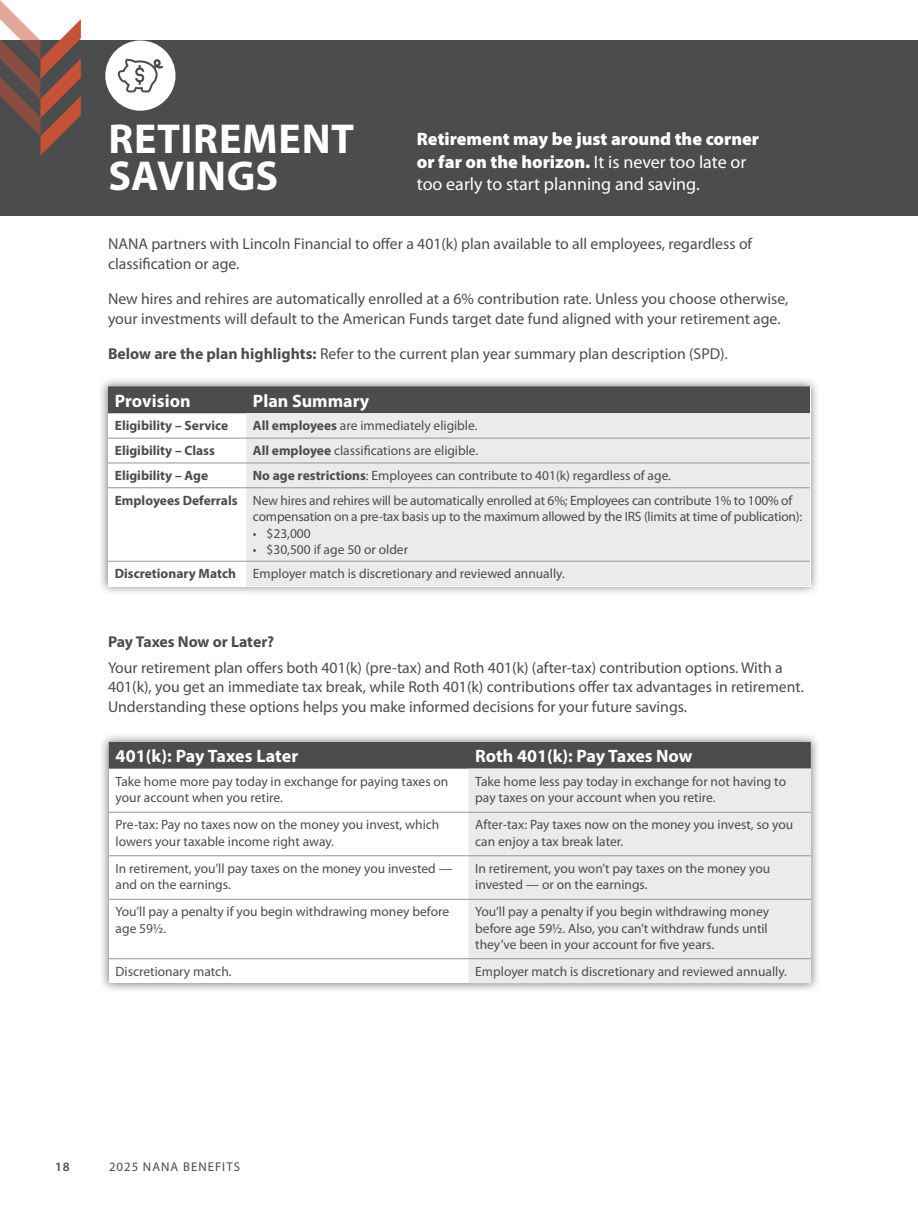
<style>
.page{position:relative;width:918px;height:1215px;background:#fff}
.page>*{position:absolute;margin:0;border:0;box-sizing:border-box;transform-origin:0 0}
.t1{font:700 42px "Myriad Pro";letter-spacing:.015em;color:#fff}
._2024_Top_paragraph_balck{font:900 18px/22.5px "Myriad Pro";color:#fff}
.t2{font:700 18px "Myriad Pro";color:#fff}
._2024_Basic_paragraph{font:15.75px/19.5px "Myriad Pro";color:#4b4c4d}
._2024_Basic_paragraph-2{font:13.5px/16.5px "Myriad Pro";color:#4b4c4d}
._2024_Basic_paragraph-3{font:700 13.5px "Myriad Pro";color:#4b4c4d}
.t3{font:12.75px "Myriad Pro";letter-spacing:.08em;color:#4b4c4d}
.t4{font:600 12.75px "Myriad Pro";color:#4b4c4d}
.s1{font-weight:400}
.s2{font-weight:700}
</style>
<div class="page">
<div style="left:0;top:40px;width:918px;height:176px;background:#4b4c4d"></div>
<div style="left:105px;top:40px;width:70px;height:71px;background:#fff;border-radius:50%"></div>
<div style="left:98px;top:376px;width:722px;height:220px;background:#4b4c4d;opacity:.75"></div>
<div style="left:108px;top:386px;width:702px;height:200px;background:#fff"></div>
<div style="left:108px;top:386px;width:702px;height:27px;background:#4b4c4d"></div>
<div style="left:246px;top:413px;width:564px;height:173px;background:#eaebec"></div>
<hr style="left:108px;top:438px;width:138px;height:1px;background:#939598">
<hr style="left:108px;top:463px;width:138px;height:1px;background:#939598">
<hr style="left:108px;top:487px;width:138px;height:1px;background:#939598">
<hr style="left:108px;top:561px;width:138px;height:1px;background:#939598">
<hr style="left:246px;top:438px;width:564px;height:1px;background:#939598">
<hr style="left:246px;top:463px;width:564px;height:1px;background:#939598">
<hr style="left:246px;top:487px;width:564px;height:1px;background:#939598">
<hr style="left:246px;top:561px;width:564px;height:1px;background:#939598">
<div style="left:99px;top:732px;width:722px;height:261px;background:#4b4c4d;opacity:.75"></div>
<div style="left:109px;top:742px;width:701px;height:241px;background:#fff"></div>
<div style="left:109px;top:742px;width:702px;height:27px;background:#4b4c4d"></div>
<div style="left:469px;top:769px;width:342px;height:214px;background:#eaebec"></div>
<hr style="left:109px;top:812px;width:360px;height:1px;background:#939598">
<hr style="left:109px;top:855px;width:360px;height:1px;background:#939598">
<hr style="left:109px;top:899px;width:360px;height:1px;background:#939598">
<hr style="left:109px;top:958px;width:360px;height:1px;background:#939598">
<hr style="left:469px;top:812px;width:342px;height:1px;background:#939598">
<hr style="left:469px;top:855px;width:342px;height:1px;background:#939598">
<hr style="left:469px;top:899px;width:342px;height:1px;background:#939598">
<hr style="left:469px;top:958px;width:342px;height:1px;background:#939598">
<svg style="left:118px;top:59px;width:45px;height:33px"></svg>
<svg style="left:0;top:0;width:81px;height:156px"></svg>
<p class="t1" style="left:108px;top:111px;width:247px">RETIREMENT</p>
<p class="t1" style="left:108px;top:148px;width:171px">SAVINGS</p>
<p class="_2024_Top_paragraph_balck" style="left:417px;top:127px;width:344px">Retirement may be just around the corner or far on the horizon. <span class="s1">It is never too late or too early to start planning and saving.</span></p>
<p class="_2024_Basic_paragraph" style="left:108px;top:234px;width:646px">NANA partners with Lincoln Financial to offer a 401(k) plan available to all employees, regardless of classification or age.</p>
<p class="_2024_Basic_paragraph" style="left:108px;top:289px;width:682px">New hires and rehires are automatically enrolled at a 6% contribution rate. Unless you choose otherwise, your investments will default to the American Funds target date fund aligned with your retirement age.</p>
<p class="_2024_Basic_paragraph" style="left:108px;top:344px;width:621px"><span class="s2">Below are the plan highlights:</span> Refer to the current plan year summary plan description (SPD).</p>
<p class="t2" style="left:115px;top:389px;width:78px">Provision</p>
<p class="t2" style="left:253px;top:389px;width:118px">Plan Summary</p>
<p class="_2024_Basic_paragraph-3" style="left:115px;top:417px;width:115px">Eligibility – Service</p>
<p class="_2024_Basic_paragraph-2" style="left:253px;top:417px;width:226px"><span class="s2">All employees</span> are immediately eligible.</p>
<p class="_2024_Basic_paragraph-3" style="left:115px;top:442px;width:102px">Eligibility – Class</p>
<p class="_2024_Basic_paragraph-2" style="left:253px;top:442px;width:227px"><span class="s2">All employee</span> classifications are eligible.</p>
<p class="_2024_Basic_paragraph-3" style="left:115px;top:466px;width:95px">Eligibility – Age</p>
<p class="_2024_Basic_paragraph-2" style="left:253px;top:467px;width:420px"><span class="s2">No age restrictions</span>: Employees can contribute to 401(k) regardless of age.</p>
<p class="_2024_Basic_paragraph-3" style="left:115px;top:491px;width:124px">Employees Deferrals</p>
<p class="_2024_Basic_paragraph-2" style="left:253px;top:492px;width:551px">New hires and rehires will be automatically enrolled at 6%; Employees can contribute 1% to 100% of compensation on a pre-tax basis up to the maximum allowed by the IRS (limits at time of publication):</p>
<p class="_2024_Basic_paragraph-2" style="left:253px;top:525px;width:59px">• $23,000</p>
<p class="_2024_Basic_paragraph-2" style="left:253px;top:541px;width:157px">• $30,500 if age 50 or older</p>
<p class="_2024_Basic_paragraph-3" style="left:115px;top:565px;width:123px">Discretionary Match</p>
<p class="_2024_Basic_paragraph-2" style="left:253px;top:565px;width:313px">Employer match is discretionary and reviewed annually.</p>
<p class="_2024_Basic_paragraph" style="left:108px;top:629px;width:676px;line-height:25.5px"><span class="s2">Pay Taxes Now or Later?<br></span>Your retirement plan offers both 401(k) (pre-tax) and Roth 401(k) (after-tax) contribution options. With a</p>
<p class="_2024_Basic_paragraph" style="left:108px;top:677px;width:697px">401(k), you get an immediate tax break, while Roth 401(k) contributions offer tax advantages in retirement.<br>Understanding these options helps you make informed decisions for your future savings.</p>
<p class="t2" style="left:116px;top:744px;width:184px">401(k): Pay Taxes Later</p>
<p class="t2" style="left:475px;top:744px;width:219px">Roth 401(k): Pay Taxes Now</p>
<p class="_2024_Basic_paragraph-2" style="left:116px;top:773px;width:334px">Take home more pay today in exchange for paying taxes on your account when you retire.</p>
<p class="_2024_Basic_paragraph-2" style="left:475px;top:773px;width:312px">Take home less pay today in exchange for not having to pay taxes on your account when you retire.</p>
<p class="_2024_Basic_paragraph-2" style="left:116px;top:816px;width:325px">Pre-tax: Pay no taxes now on the money you invest, which lowers your taxable income right away.</p>
<p class="_2024_Basic_paragraph-2" style="left:475px;top:816px;width:319px">After-tax: Pay taxes now on the money you invest, so you can enjoy a tax break later.</p>
<p class="_2024_Basic_paragraph-2" style="left:116px;top:860px;width:338px">In retirement, you’ll pay taxes on the money you invested — and on the earnings.</p>
<p class="_2024_Basic_paragraph-2" style="left:475px;top:860px;width:297px">In retirement, you won’t pay taxes on the money you invested — or on the earnings.</p>
<p class="_2024_Basic_paragraph-2" style="left:116px;top:903px;width:335px">You’ll pay a penalty if you begin withdrawing money before age 59½.</p>
<p class="_2024_Basic_paragraph-2" style="left:475px;top:903px;width:295px;text-align:justify">You’ll pay a penalty if you begin withdrawing money before age 59½. Also, you can’t withdraw funds until they’ve been in your account for five years.</p>
<p class="_2024_Basic_paragraph-2" style="left:116px;top:963px;width:118px">Discretionary match.</p>
<p class="_2024_Basic_paragraph-2" style="left:475px;top:963px;width:313px">Employer match is discretionary and reviewed annually.</p>
<p class="t4" style="left:55px;top:1158px;width:16px">18</p>
<p class="t3" style="left:109px;top:1158px;width:132px">2025 NANA BENEFITS</p>
</div>
